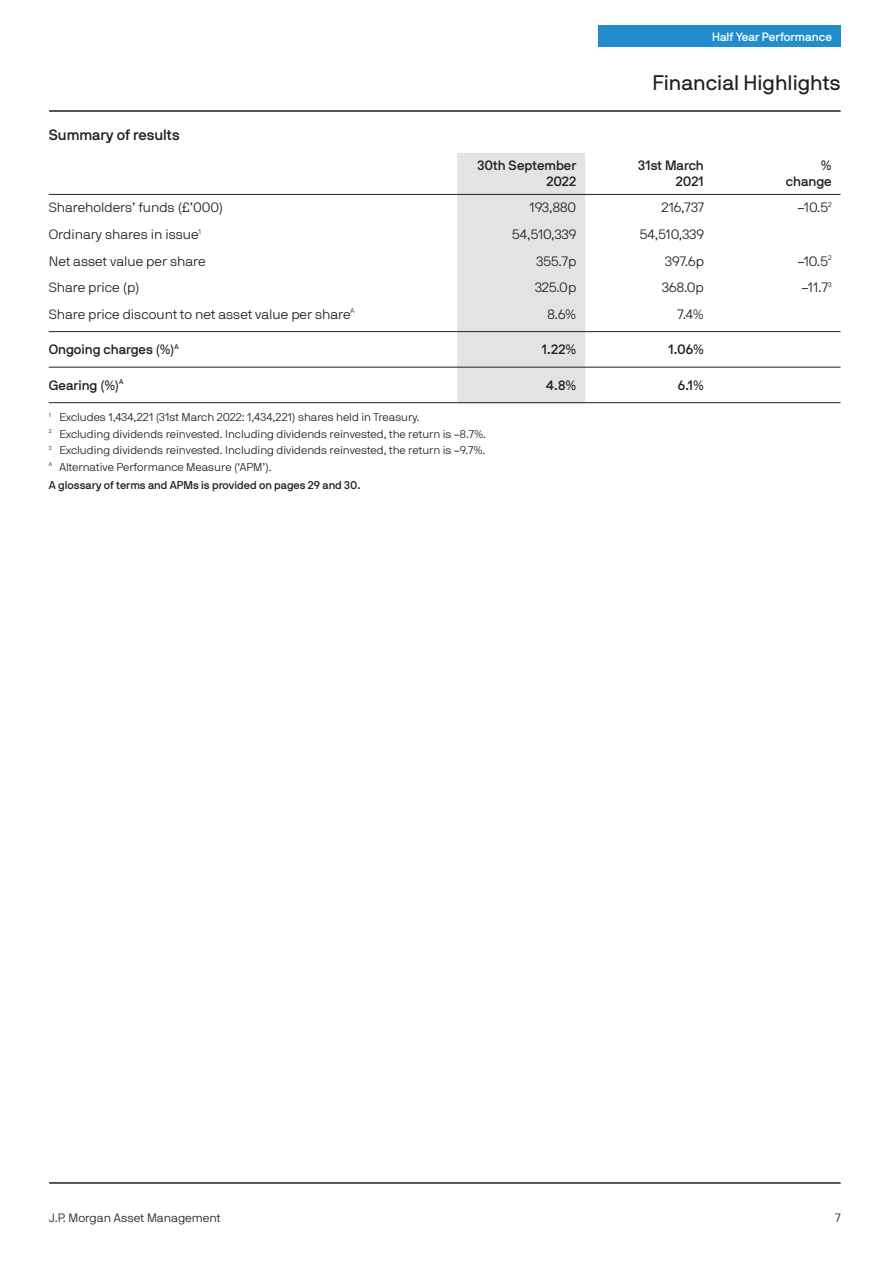
<style>
.page{position:relative;width:891px;height:1264px;background:#fff}
.page>*{position:absolute;margin:0;border:0;box-sizing:border-box;transform-origin:0 0}
.t1{font:21px "JPMAM Pro Reg";color:#231f20}
.t2{font:15px "JPMAM Pro Med";color:#231f20}
.t3{font:13.5px "JPMAM Pro Lig";color:#231f20}
.t4{font:13.5px "JPMAM Pro Med";color:#231f20}
.t5{font:12px "JPMAM Pro Lig";color:#231f20}
.t6{font:12px "JPMAM Pro Med";color:#fff}
.t7{font:11.25px/16.4px "JPMAM Pro Lig";color:#231f20}
.t8{font:11.25px "JPMAM Pro Med";color:#231f20}
</style>
<div class="page">
<div style="left:598px;top:26px;width:242px;height:21px;background:#228dcd"></div>
<hr style="left:49px;top:1182px;width:791px;height:1px;background:#231f20">
<hr style="left:49px;top:111px;width:791px;height:1px;background:#231f20">
<div style="left:457px;top:153px;width:128px;height:250px;background:#e2e4e4"></div>
<hr style="left:49px;top:194px;width:791px;height:1px;background:#231f20">
<hr style="left:49px;top:331px;width:791px;height:1px;background:#231f20">
<hr style="left:49px;top:367px;width:791px;height:1px;background:#231f20">
<hr style="left:49px;top:402px;width:791px;height:1px;background:#231f20">
<p class="t6" style="left:712px;top:32px;width:121px">Half Year Performance</p>
<h2 class="t2" style="left:49px;top:129px;width:132px">Summary of results</h2>
<h1 class="t1" style="left:652px;top:75px;width:189px">Financial Highlights</h1>
<p class="t4" style="left:477px;top:159px;width:100px">30th September</p>
<p class="t4" style="left:638px;top:159px;width:67px">31st March</p>
<p class="t4" style="left:820px;top:159px;width:12px">%</p>
<p class="t4" style="left:546px;top:176px;width:31px">2022</p>
<p class="t4" style="left:676px;top:176px;width:29px">2021</p>
<p class="t4" style="left:785px;top:176px;width:47px">change</p>
<p class="t3" style="left:49px;top:203px;width:176px">Shareholders’ funds (£’000)</p>
<p class="t3" style="left:529px;top:203px;width:48px">193,880</p>
<p class="t3" style="left:661px;top:203px;width:44px">216,737</p>
<p class="t3" style="left:797px;top:203px;width:35px">–10.5<sup>2</sup></p>
<p class="t3" style="left:49px;top:229px;width:154px">Ordinary shares in issue<sup>1</sup></p>
<p class="t3" style="left:512px;top:229px;width:66px">54,510,339</p>
<p class="t3" style="left:639px;top:229px;width:66px">54,510,339</p>
<p class="t3" style="left:49px;top:256px;width:158px">Net asset value per share</p>
<p class="t3" style="left:536px;top:256px;width:41px">355.7p</p>
<p class="t3" style="left:665px;top:256px;width:40px">397.6p</p>
<p class="t3" style="left:797px;top:256px;width:36px">–10.5<sup>2</sup></p>
<p class="t3" style="left:49px;top:282px;width:92px">Share price (p)</p>
<p class="t3" style="left:535px;top:282px;width:43px">325.0p</p>
<p class="t3" style="left:662px;top:282px;width:43px">368.0p</p>
<p class="t3" style="left:801px;top:282px;width:32px">–11.7<sup>3</sup></p>
<p class="t3" style="left:49px;top:309px;width:307px">Share price discount to net asset value per share<sup>A</sup></p>
<p class="t3" style="left:547px;top:309px;width:30px">8.6%</p>
<p class="t3" style="left:677px;top:309px;width:28px">7.4%</p>
<p class="t4" style="left:49px;top:344px;width:131px">Ongoing charges (%)<sup>A</sup></p>
<p class="t4" style="left:542px;top:344px;width:36px">1.22%</p>
<p class="t4" style="left:668px;top:344px;width:37px">1.06%</p>
<p class="t4" style="left:49px;top:379px;width:76px">Gearing (%)<sup>A</sup></p>
<p class="t4" style="left:546px;top:379px;width:32px">4.8%</p>
<p class="t4" style="left:677px;top:379px;width:28px">6.1%</p>
<p class="t7" style="left:49px;top:410px;width:439px"><sup>1</sup> Excludes 1,434,221 (31st March 2022: 1,434,221) shares held in Treasury.<br><sup>2</sup> Excluding dividends reinvested. Including dividends reinvested, the return is –8.7%.<br><sup>3</sup> Excluding dividends reinvested. Including dividends reinvested, the return is –9.7%.<br><sup>A</sup> Alternative Performance Measure (‘APM’).</p>
<p class="t8" style="left:49px;top:480px;width:313px">A glossary of terms and APMs is provided on pages 29 and 30.</p>
<p class="t5" style="left:49px;top:1213px;width:173px">J.P. Morgan Asset Management</p>
<p class="t5" style="left:834px;top:1213px;width:7px">7</p>
</div>
